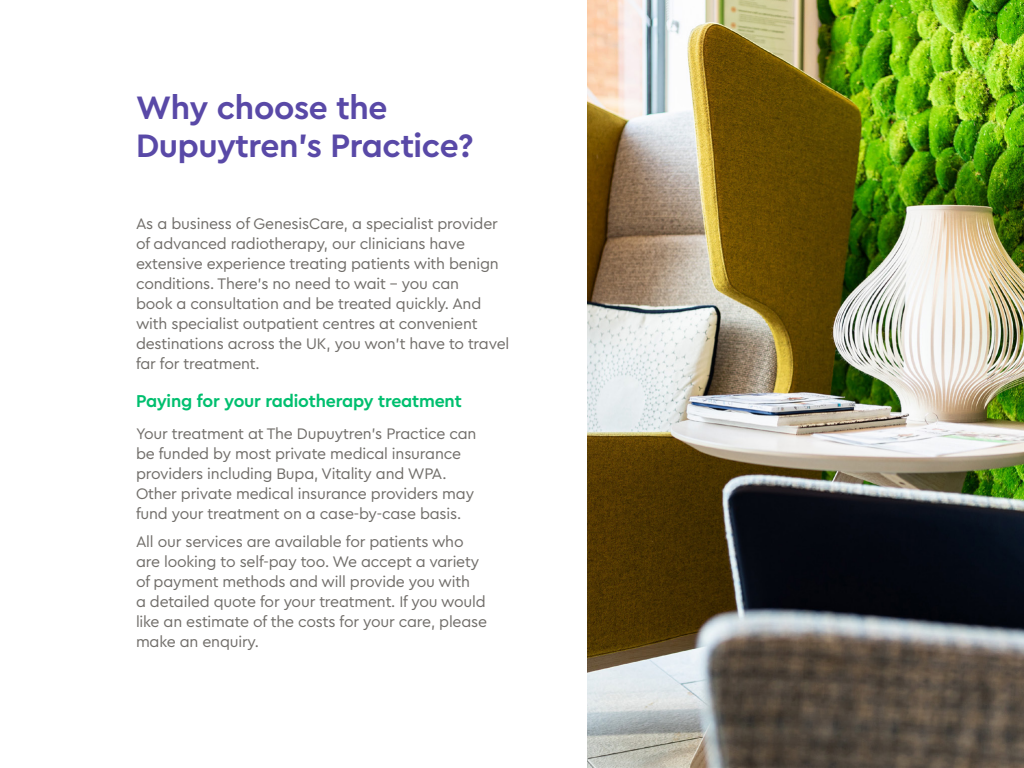
<style>
.page{position:relative;width:1024px;height:768px;background:#fff}
.page>*{position:absolute;margin:0;border:0;box-sizing:border-box;transform-origin:0 0}
.t1{font:700 34px/38px "Genesis Care Sans";letter-spacing:-.01em;color:#5949a7}
.t2{font:700 18px "Genesis Care Sans";letter-spacing:-.01em;color:#00bf6f}
.t3{font:16px/20px "Genesis Care Sans";letter-spacing:-.01em;color:#716e6a}
</style>
<div class="page">
<img style="left:587px;top:0;width:437px;height:767px">
<h1 class="t1" style="left:136px;top:87px;width:339px">Why choose the<br>Dupuytren’s Practice?</h1>
<p class="t3" style="left:136px;top:213px;width:375px">As a business of GenesisCare, a specialist provider of advanced radiotherapy, our clinicians have extensive experience treating patients with benign conditions. There’s no need to wait – you can<br>book a consultation and be treated quickly. And with specialist outpatient centres at convenient destinations across the UK, you won’t have to travel far for treatment.</p>
<p class="t2" style="left:136px;top:390px;width:327px">Paying for your radiotherapy treatment</p>
<p class="t3" style="left:136px;top:423px;width:342px">Your treatment at The Dupuytren’s Practice can be funded by most private medical insurance providers including Bupa, Vitality and WPA.<br>Other private medical insurance providers may fund your treatment on a case-by-case basis.</p>
<p class="t3" style="left:136px;top:531px;width:353px">All our services are available for patients who are looking to self-pay too. We accept a variety of payment methods and will provide you with<br>a detailed quote for your treatment. If you would like an estimate of the costs for your care, please make an enquiry.</p>
</div>
